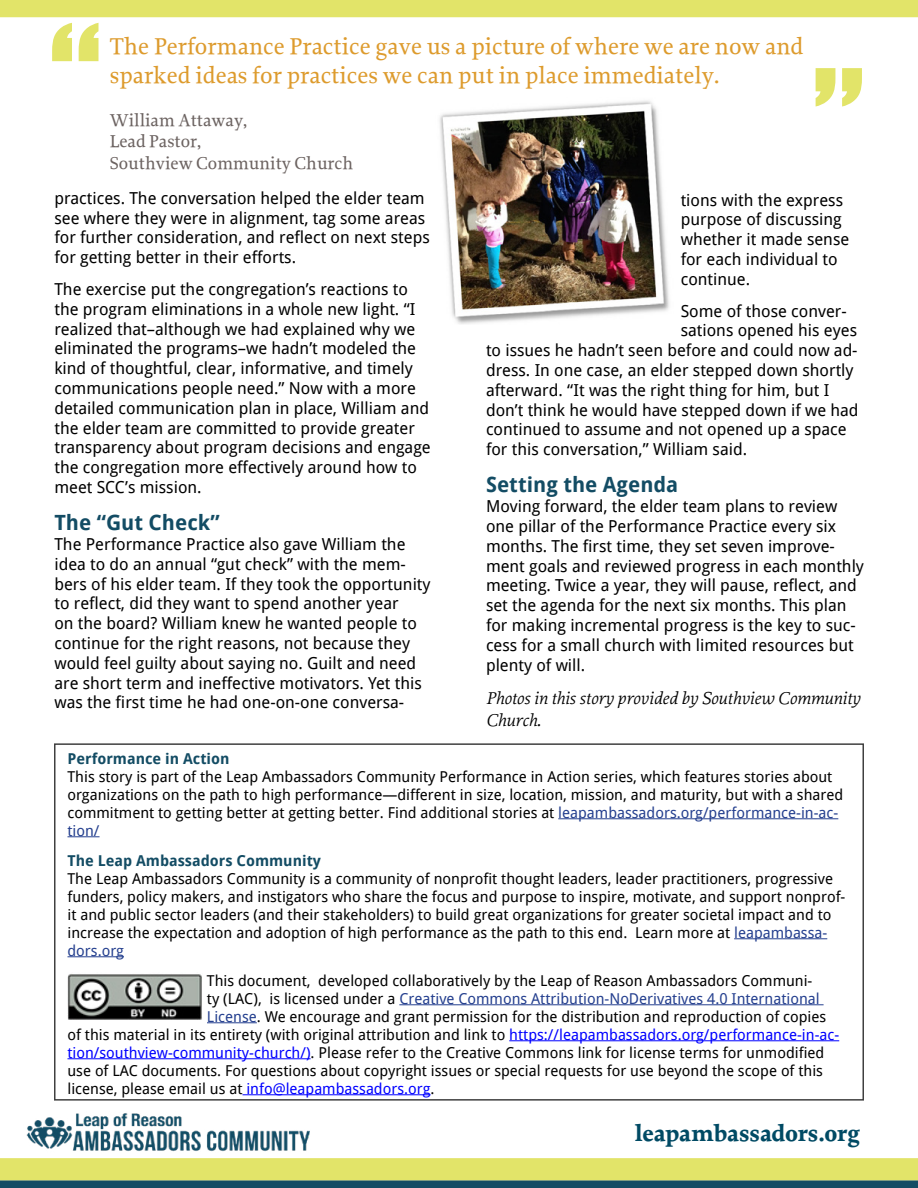
<style>
.page{position:relative;width:918px;height:1188px;background:#fff}
.page>*{position:absolute;margin:0;border:0;box-sizing:border-box;transform-origin:0 0}
.t1{font:150px "Impact";color:#e2e469}
.t2{font:500 24px/28.8px "Proforma";color:#dd9b2d}
.t3{font:700 24px "Proforma";letter-spacing:-.01em;color:#004a64}
.t4{font:700 21px "Droid Sans";color:#134c64}
.t5{font:italic 18px/21.6px "Proforma";color:#000}
.t6{font:500 18px/21.6px "Proforma";color:#6c6361}
.t7{font:16.5px/19.8px "Droid Sans";color:#000}
.t8{font:15px/18px "Droid Sans";color:#000}
.t9{font:15px "Droid Sans";color:#25408f}
.t10{font:700 15px "Droid Sans";color:#134c64}
.s1{color:#25408f}
.s2{color:#000}
.s3{color:#00f}
</style>
<div class="page">
<img style="left:439px;top:101px;width:230px;height:223px">
<div style="left:0;top:0;width:918px;height:17px;background:#e2e469"></div>
<hr style="left:558px;top:818px;width:280px;height:1px;background:#25408f">
<hr style="left:68px;top:836px;width:32px;height:1px;background:#25408f">
<hr style="left:734px;top:938px;width:93px;height:1px;background:#25408f">
<hr style="left:68px;top:956px;width:56px;height:1px;background:#25408f">
<hr style="left:399px;top:1004px;width:425px;height:1px;background:#25408f">
<hr style="left:207px;top:1022px;width:50px;height:1px;background:#25408f">
<hr style="left:509px;top:1040px;width:330px;height:1px;background:#00f">
<hr style="left:68px;top:1058px;width:243px;height:1px;background:#00f">
<hr style="left:242px;top:1094px;width:188px;height:1px;background:#00f">
<img style="left:68px;top:974px;width:134px;height:46px">
<div style="left:54px;top:743px;width:810px;height:358px;border:2px solid #404040"></div>
<div style="left:0;top:1158px;width:918px;height:23px;background:#e2e469"></div>
<div style="left:0;top:1180px;width:918px;height:8px;background:#134c64"></div>
<img style="left:23px;top:1100px;width:290px;height:59px">
<h1 class="t1" style="left:50px;top:-34px;width:53px">“</h1>
<h2 class="t2" style="left:110px;top:31px;width:695px">The Performance Practice gave us a picture of where we are now and sparked ideas for practices we can put in place immediately.</h2>
<p class="t6" style="left:110px;top:109px;width:245px">William Attaway,<br>Lead Pastor,<br>Southview Community Church</p>
<h1 class="t1" style="left:865px;top:163px;width:53px;rotate:-180deg">“</h1>
<p class="t7" style="left:54px;top:187px;width:377px">practices. The conversation helped the elder team see where they were in alignment, tag some areas for further consideration, and reflect on next steps for getting better in their efforts.</p>
<p class="t7" style="left:54px;top:279px;width:378px">The exercise put the congregation’s reactions to the program eliminations in a whole new light. “I realized that–although we had explained why we eliminated the programs–we hadn’t modeled the kind of thoughtful, clear, informative, and timely communications people need.” Now with a more detailed communication plan in place, William and the elder team are committed to provide greater transparency about program decisions and engage the congregation more effectively around how to meet SCC’s mission.</p>
<p class="t4" style="left:54px;top:508px;width:167px">The “Gut Check”</p>
<p class="t7" style="left:54px;top:534px;width:378px">The Performance Practice also gave William the idea to do an annual “gut check” with the mem&shy;bers of his elder team. If they took the opportunity to reflect, did they want to spend another year<br>on the board? William knew he wanted people to continue for the right reasons, not because they would feel guilty about saying no. Guilt and need are short term and ineffective motivators. Yet this was the first time he had one-on-one conversa-</p>
<p class="t7" style="left:681px;top:189px;width:170px">tions with the express purpose of discussing whether it made sense for each individual to continue.</p>
<p class="t7" style="left:681px;top:300px;width:168px">Some of those conver-</p>
<p class="t7" style="left:681px;top:320px;width:178px">sations opened his eyes</p>
<p class="t7" style="left:486px;top:340px;width:373px">to issues he hadn’t seen before and could now ad-</p>
<p class="t7" style="left:486px;top:360px;width:369px">dress. In one case, an elder stepped down shortly</p>
<p class="t7" style="left:486px;top:379px;width:345px">afterward. “It was the right thing for him, but I</p>
<p class="t7" style="left:486px;top:399px;width:374px">don’t think he would have stepped down if we had</p>
<p class="t7" style="left:486px;top:419px;width:362px">continued to assume and not opened up a space</p>
<p class="t7" style="left:486px;top:439px;width:263px">for this conversation,” William said.</p>
<p class="t4" style="left:486px;top:470px;width:194px">Setting the Agenda</p>
<p class="t7" style="left:486px;top:496px;width:380px">Moving forward, the elder team plans to review one pillar of the Performance Practice every six months. The first time, they set seven improve&shy;ment goals and reviewed progress in each monthly meeting. Twice a year, they will pause, reflect, and set the agenda for the next six months. This plan for making incremental progress is the key to suc&shy;cess for a small church with limited resources but plenty of will.</p>
<p class="t5" style="left:486px;top:687px;width:376px">Photos in this story provided by Southview Community<br>Church.</p>
<p class="t10" style="left:68px;top:748px;width:164px">Performance in Action</p>
<p class="t8" style="left:68px;top:767px;width:777px">This story is part of the Leap Ambassadors Community Performance in Action series, which features stories about organizations on the path to high performance—different in size, location, mission, and maturity, but with a shared commitment to getting better at getting better. Find additional stories at <span class="s1">leapambassadors.org/performance-in-ac&shy;tion/</span></p>
<p class="t10" style="left:68px;top:850px;width:255px">The Leap Ambassadors Community</p>
<p class="t8" style="left:67px;top:869px;width:779px">The Leap Ambassadors Community is a community of nonprofit thought leaders, leader practitioners, progressive funders, policy makers, and instigators who share the focus and purpose to inspire, motivate, and support nonprof&shy;it and public sector leaders (and their stakeholders) to build great organizations for greater societal impact and to increase the expectation and adoption of high performance as the path to this end. Learn more at <span class="s1">leapambassa&shy;dors.org</span></p>
<p class="t8" style="left:207px;top:971px;width:607px">This document, developed collaboratively by the Leap of Reason Ambassadors Communi-</p>
<p class="t9" style="left:207px;top:988px;width:614px"><span class="s2">ty (LAC), is licensed under a</span> Creative Commons Attribution-NoDerivatives 4.0 International</p>
<p class="t8" style="left:207px;top:1007px;width:621px"><span class="s1">License</span>. We encourage and grant permission for the distribution and reproduction of copies</p>
<p class="t8" style="left:67px;top:1025px;width:773px">of this material in its entirety (with original attribution and link to <span class="s3">https://leapambassadors.org/performance-in-ac-</span></p>
<p class="t8" style="left:67px;top:1043px;width:758px"><span class="s3">tion/southview-community-church/)</span>. Please refer to the Creative Commons link for license terms for unmodified</p>
<p class="t8" style="left:67px;top:1061px;width:757px">use of LAC documents. For questions about copyright issues or special requests for use beyond the scope of this</p>
<p class="t8" style="left:67px;top:1079px;width:368px">license, please email us at <span class="s3">info@leapambassadors.org</span>.</p>
<h2 class="t3" style="left:635px;top:1118px;width:227px">leapambassadors.org</h2>
</div>
